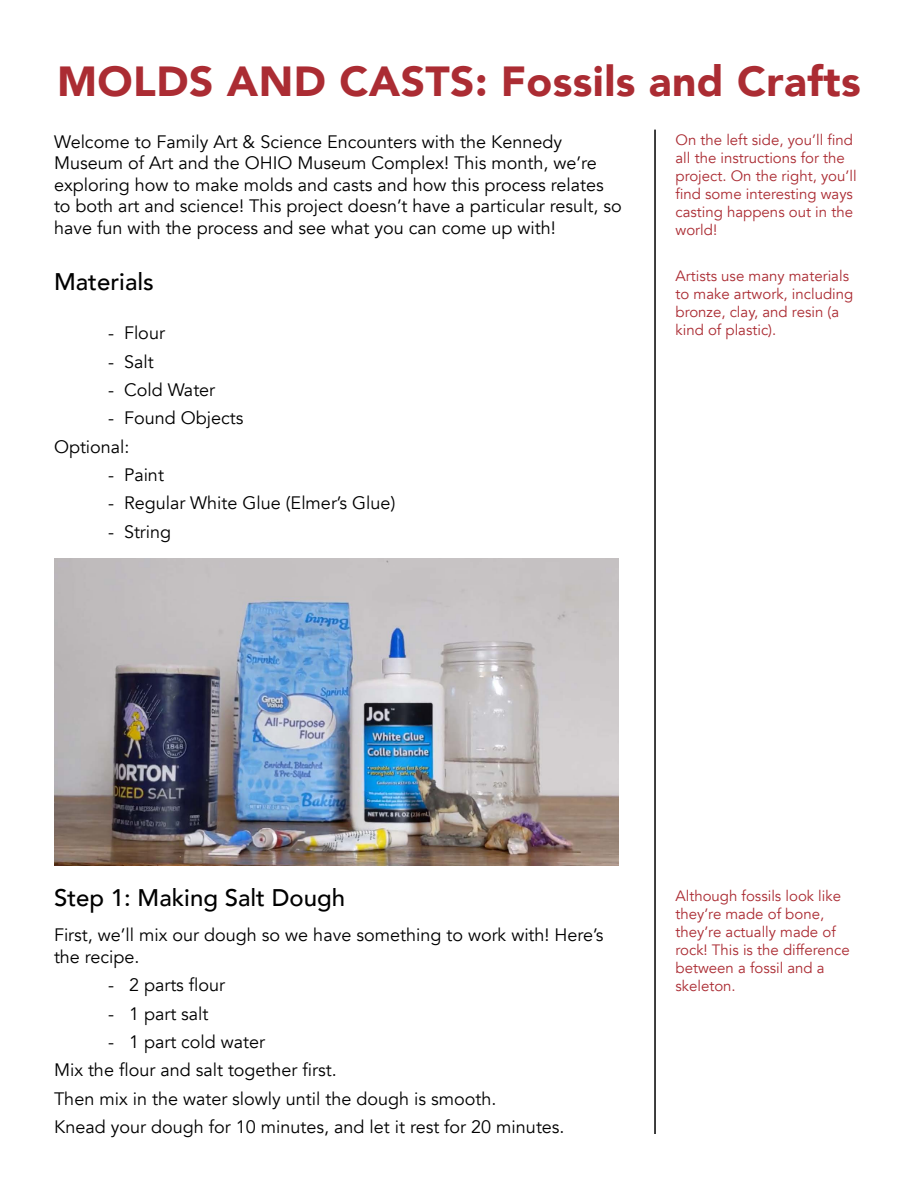
<style>
.page{position:relative;width:918px;height:1188px;background:#fff}
.page>*{position:absolute;margin:0;border:0;box-sizing:border-box;transform-origin:0 0}
.t1{font:900 42px "Avenir";letter-spacing:.01em;color:#ab2c33}
.t2{font:500 24px "Avenir";color:#000}
.t3{font:18px/21.6px "Avenir";color:#000}
.t4{font:15px/18px "Avenir";color:#ab2c33}
</style>
<div class="page">
<hr style="left:654px;top:130px;width:2px;height:1004px;background:#000">
<img style="left:54px;top:558px;width:564px;height:307px">
<h1 class="t1" style="left:57px;top:45px;width:805px">MOLDS AND CASTS: Fossils and Crafts</h1>
<p class="t4" style="left:676px;top:131px;width:183px">On the left side, you’ll find all the instructions for the project. On the right, you’ll find some interesting ways casting happens out in the world!</p>
<p class="t3" style="left:54px;top:131px;width:569px">Welcome to Family Art &amp; Science Encounters with the Kennedy Museum of Art and the OHIO Museum Complex! This month, we’re exploring how to make molds and casts and how this process relates to both art and science! This project doesn’t have a particular result, so have fun with the process and see what you can come up with!</p>
<h2 class="t2" style="left:54px;top:261px;width:101px">Materials</h2>
<p class="t3" style="left:108px;top:323px;width:58px">- Flour</p>
<p class="t3" style="left:108px;top:351px;width:47px">- Salt</p>
<p class="t3" style="left:108px;top:379px;width:109px">- Cold Water</p>
<p class="t3" style="left:54px;top:404px;width:191px;line-height:28.3px;text-indent:54px">- Found Objects<br>Optional:</p>
<p class="t3" style="left:108px;top:464px;width:57px">- Paint</p>
<p class="t3" style="left:108px;top:493px;width:289px">- Regular White Glue (Elmer’s Glue)</p>
<p class="t3" style="left:108px;top:521px;width:65px">- String</p>
<p class="t4" style="left:676px;top:267px;width:179px">Artists use many materials to make artwork, including bronze, clay, and resin (a kind of plastic).</p>
<h2 class="t2" style="left:54px;top:877px;width:293px">Step 1: Making Salt Dough</h2>
<p class="t3" style="left:54px;top:925px;width:551px">First, we’ll mix our dough so we have something to work with! Here’s the recipe.</p>
<p class="t3" style="left:108px;top:975px;width:119px">- 2 parts flour</p>
<p class="t3" style="left:108px;top:1003px;width:102px">- 1 part salt</p>
<p class="t3" style="left:54px;top:1028px;width:512px;line-height:28.3px;text-indent:54px">- 1 part cold water<br>Mix the flour and salt together first.<br>Then mix in the water slowly until the dough is smooth.<br>Knead your dough for 10 minutes, and let it rest for 20 minutes.</p>
<p class="t4" style="left:676px;top:887px;width:176px">Although fossils look like they’re made of bone, they’re actually made of rock! This is the difference between a fossil and a skeleton.</p>
</div>
